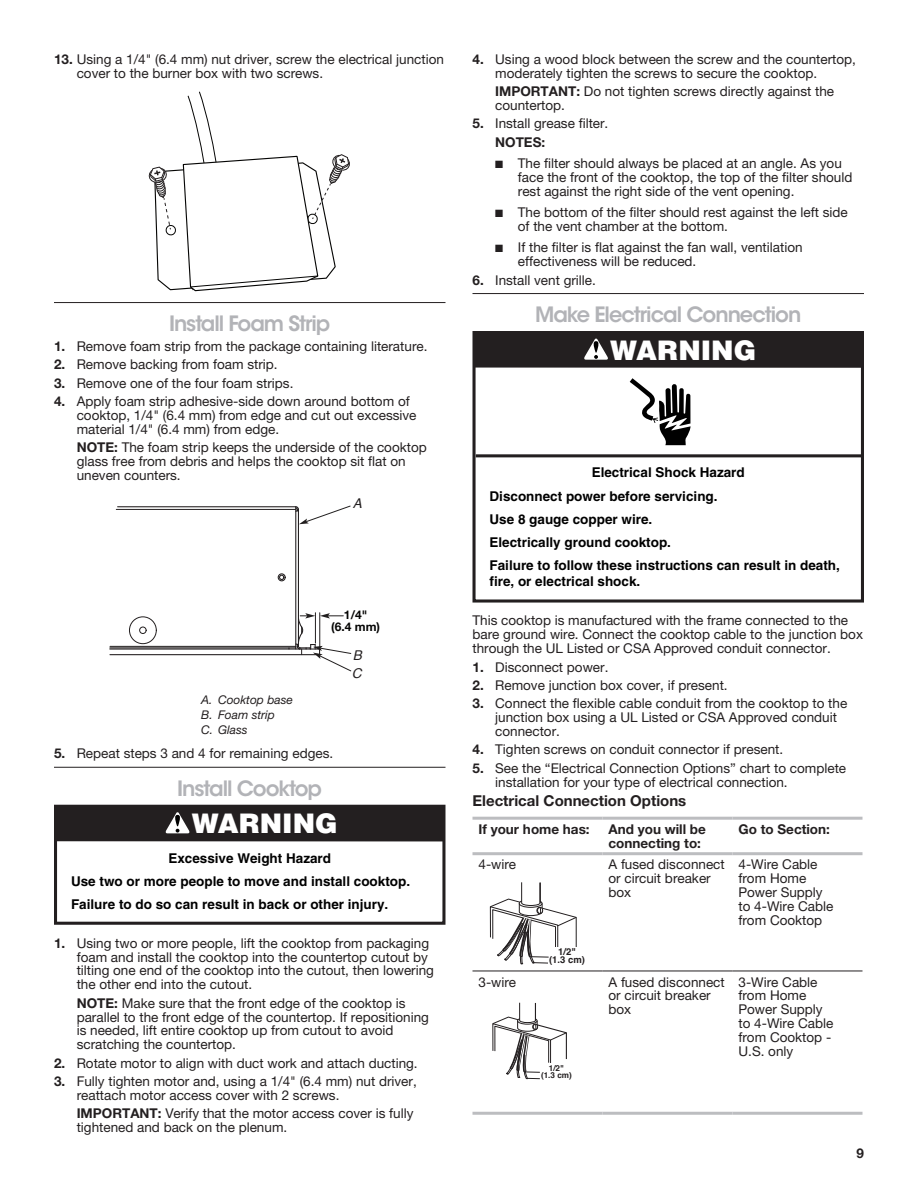
<style>
.page{position:relative;width:918px;height:1188px;background:#fff}
.page>*{position:absolute;margin:0;border:0;box-sizing:border-box;transform-origin:0 0}
.t1{font:900 27px "Helvetica";color:#fff}
.Heading_2{font:600 21px "ITC Avant Garde Std";letter-spacing:-.05em;color:#b2b3b7}
.Heading_3{font:700 15px "Helvetica Neue LT Std";color:#231f20}
.Body_Indent{font:13.5px/13.8px "Helvetica Neue LT Std";color:#231f20}
.Body{font:13.5px/13.8px "Helvetica Neue LT Std";color:#231f20}
.t2{font:700 13.5px/23.2px "Helvetica";color:#000}
.Body_Bold{font:700 13.5px/13.8px "Helvetica Neue LT Std";color:#231f20}
.Body_Indent-2{font:700 13.5px "Helvetica Neue LT Std";color:#231f20}
.t3{font:italic 13.5px/18.1px "Helvetica";color:#231f20}
.Table_Callouts{font:italic 12px "Helvetica Neue LT Std";color:#231f20}
.t4{font:700 12px/12px "Helvetica Neue LT Std";color:#050504;text-align:center}
.t5{font:700 9.45px/8.2px "Helvetica";color:#231f20;text-align:center}
.t6{font:700 8.1px/7.1px "Helvetica";color:#231f20;text-align:center}
.s1{font-weight:700}
</style>
<div class="page">
<hr style="left:54px;top:302px;width:392px;height:1px;background:#231f20">
<hr style="left:54px;top:767px;width:392px;height:1px;background:#231f20">
<hr style="left:472px;top:293px;width:392px;height:1px;background:#231f20">
<hr style="left:472px;top:817px;width:131px;height:3px;background:#bcbdc0">
<hr style="left:603px;top:817px;width:130px;height:3px;background:#bcbdc0">
<hr style="left:732px;top:817px;width:131px;height:3px;background:#bcbdc0">
<hr style="left:472px;top:852px;width:131px;height:3px;background:#bcbdc0">
<hr style="left:603px;top:852px;width:130px;height:3px;background:#bcbdc0">
<hr style="left:732px;top:852px;width:131px;height:3px;background:#bcbdc0">
<hr style="left:472px;top:971px;width:131px;height:1px;background:#231f20">
<hr style="left:603px;top:971px;width:130px;height:1px;background:#231f20">
<hr style="left:732px;top:971px;width:131px;height:1px;background:#231f20">
<hr style="left:472px;top:1112px;width:131px;height:3px;background:#bcbdc0">
<hr style="left:603px;top:1112px;width:130px;height:3px;background:#bcbdc0">
<hr style="left:732px;top:1112px;width:131px;height:3px;background:#bcbdc0">
<svg style="left:490px;top:882px;width:87px;height:83px"></svg>
<div style="left:553px;top:947px;width:28px;height:9px;background:#fff"></div>
<svg style="left:492px;top:1002px;width:75px;height:77px"></svg>
<svg style="left:148px;top:91px;width:202px;height:201px"></svg>
<hr style="left:110px;top:654px;width:210px;height:1px;background:#231f20">
<hr style="left:110px;top:648px;width:210px;height:2px;background:#231f20">
<hr style="left:110px;top:647px;width:186px;height:1px;background:#231f20">
<hr style="left:110px;top:646px;width:186px;height:1px;background:#231f20">
<hr style="left:116px;top:509px;width:180px;height:1px;background:#231f20">
<hr style="left:118px;top:506px;width:178px;height:1px;background:#231f20">
<hr style="left:295px;top:507px;width:1px;height:141px;background:#231f20">
<hr style="left:298px;top:509px;width:1px;height:137px;background:#231f20">
<div style="left:129px;top:617px;width:27px;height:27px;border:1px solid #231f20;border-radius:50%"></div>
<div style="left:140px;top:627px;width:6px;height:7px;border:1px solid #231f20;border-radius:50%"></div>
<div style="left:278px;top:573px;width:8px;height:8px;border:1px solid #231f20;border-radius:50%"></div>
<svg style="left:279px;top:575px;width:5px;height:5px"></svg>
<svg style="left:295px;top:505px;width:56px;height:19px"></svg>
<svg style="left:288px;top:613px;width:64px;height:59px"></svg>
<div style="left:54px;top:805px;width:391px;height:120px;border:3px solid #231f20"></div>
<div style="left:56px;top:805px;width:388px;height:36px;background:#231f20"></div>
<svg style="left:165px;top:812px;width:25px;height:21px"></svg>
<div style="left:472px;top:331px;width:392px;height:272px;border:3px solid #231f20"></div>
<hr style="left:476px;top:454px;width:386px;height:3px;background:#231f20">
<div style="left:474px;top:332px;width:388px;height:36px;background:#231f20"></div>
<svg style="left:584px;top:338px;width:24px;height:22px"></svg>
<svg style="left:630px;top:378px;width:61px;height:67px"></svg>
<p class="Body_Indent" style="left:77px;top:52px;width:369px;text-indent:-23px"><span class="s1">13.</span> Using a 1/4" (6.4 mm) nut driver, screw the electrical junction cover to the burner box with two screws.</p>
<h2 class="Heading_2" style="left:169px;top:310px;width:163px">Install Foam Strip</h2>
<p class="Body_Indent" style="left:54px;top:339px;width:375px"><span class="s1">1.</span> Remove foam strip from the package containing literature.</p>
<p class="Body_Indent" style="left:54px;top:357px;width:225px"><span class="s1">2.</span> Remove backing from foam strip.</p>
<p class="Body_Indent" style="left:54px;top:376px;width:241px"><span class="s1">3.</span> Remove one of the four foam strips.</p>
<p class="Body_Indent" style="left:77px;top:394px;width:341px;text-indent:-23px"><span class="s1">4.</span> Apply foam strip adhesive-side down around bottom of cooktop, 1/4" (6.4 mm) from edge and cut out excessive material 1/4" (6.4 mm) from edge.</p>
<p class="Body_Indent" style="left:77px;top:440px;width:352px"><span class="s1">NOTE:</span> The foam strip keeps the underside of the cooktop glass free from debris and helps the cooktop sit flat on uneven counters.</p>
<p class="t3" style="left:353px;top:494px;width:11px">A</p>
<p class="t4" style="left:331px;top:609px;width:50px">1/4"<br>(6.4 mm)</p>
<p class="Table_Callouts" style="left:201px;top:693px;width:93px">A. Cooktop base</p>
<p class="Table_Callouts" style="left:201px;top:708px;width:75px">B. Foam strip</p>
<p class="Table_Callouts" style="left:201px;top:723px;width:48px">C. Glass</p>
<p class="Body_Indent" style="left:54px;top:746px;width:281px"><span class="s1">5.</span> Repeat steps 3 and 4 for remaining edges.</p>
<h2 class="Heading_2" style="left:177px;top:775px;width:146px">Install Cooktop</h2>
<p class="t3" style="left:352px;top:646px;width:12px">B<br>C</p>
<p class="t1" style="left:192px;top:806px;width:148px">WARNING</p>
<p class="t2" style="left:71px;top:846px;width:341px;text-indent:97px">Excessive Weight Hazard<br>Use two or more people to move and install cooktop.<br>Failure to do so can result in back or other injury.</p>
<p class="Body_Indent" style="left:77px;top:936px;width:359px;text-indent:-23px"><span class="s1">1.</span> Using two or more people, lift the cooktop from packaging foam and install the cooktop into the countertop cutout by tilting one end of the cooktop into the cutout, then lowering the other end into the cutout.</p>
<p class="Body_Indent" style="left:77px;top:996px;width:354px"><span class="s1">NOTE:</span> Make sure that the front edge of the cooktop is parallel to the front edge of the countertop. If repositioning is needed, lift entire cooktop up from cutout to avoid scratching the countertop.</p>
<p class="Body_Indent" style="left:54px;top:1056px;width:365px"><span class="s1">2.</span> Rotate motor to align with duct work and attach ducting.</p>
<p class="Body_Indent" style="left:77px;top:1074px;width:342px;text-indent:-23px"><span class="s1">3.</span> Fully tighten motor and, using a 1/4" (6.4 mm) nut driver, reattach motor access cover with 2 screws.</p>
<p class="Body_Indent" style="left:77px;top:1106px;width:338px"><span class="s1">IMPORTANT:</span> Verify that the motor access cover is fully tightened and back on the plenum.</p>
<p class="Body_Indent" style="left:495px;top:52px;width:362px;text-indent:-23px"><span class="s1">4.</span> Using a wood block between the screw and the countertop, moderately tighten the screws to secure the cooktop.</p>
<p class="Body_Indent" style="left:495px;top:84px;width:341px"><span class="s1">IMPORTANT:</span> Do not tighten screws directly against the countertop.</p>
<p class="Body_Indent" style="left:472px;top:116px;width:137px"><span class="s1">5.</span> Install grease filter.</p>
<p class="Body_Indent-2" style="left:495px;top:133px;width:52px">NOTES:</p>
<p class="Body_Indent" style="left:518px;top:156px;width:336px;text-indent:-23px">■ The filter should always be placed at an angle. As you face the front of the cooktop, the top of the filter should rest against the right side of the vent opening.</p>
<p class="Body_Indent" style="left:518px;top:205px;width:331px;text-indent:-23px">■ The bottom of the filter should rest against the left side of the vent chamber at the bottom.</p>
<p class="Body_Indent" style="left:518px;top:240px;width:286px;text-indent:-23px">■ If the filter is flat against the fan wall, ventilation effectiveness will be reduced.</p>
<p class="Body_Indent" style="left:472px;top:273px;width:125px"><span class="s1">6.</span> Install vent grille.</p>
<h2 class="Heading_2" style="left:535px;top:301px;width:268px">Make Electrical Connection</h2>
<p class="t1" style="left:610px;top:332px;width:148px">WARNING</p>
<p class="t2" style="left:490px;top:461px;width:352px;text-indent:102px">Electrical Shock Hazard<br>Disconnect power before servicing.<br>Use 8 gauge copper wire.<br>Electrically ground cooktop.<br>Failure to follow these instructions can result in death,</p>
<p class="t2" style="left:490px;top:570px;width:152px">fire, or electrical shock.</p>
<p class="Body" style="left:472px;top:614px;width:392px">This cooktop is manufactured with the frame connected to the bare ground wire. Connect the cooktop cable to the junction box through the UL Listed or CSA Approved conduit connector.</p>
<p class="Body_Indent" style="left:472px;top:660px;width:137px"><span class="s1">1.</span> Disconnect power.</p>
<p class="Body_Indent" style="left:472px;top:678px;width:257px"><span class="s1">2.</span> Remove junction box cover, if present.</p>
<p class="Body_Indent" style="left:495px;top:696px;width:354px;text-indent:-23px"><span class="s1">3.</span> Connect the flexible cable conduit from the cooktop to the junction box using a UL Listed or CSA Approved conduit connector.</p>
<p class="Body_Indent" style="left:472px;top:743px;width:312px"><span class="s1">4.</span> Tighten screws on conduit connector if present.</p>
<p class="Body_Indent" style="left:495px;top:761px;width:353px;text-indent:-23px"><span class="s1">5.</span> See the “Electrical Connection Options” chart to complete installation for your type of electrical connection.</p>
<h3 class="Heading_3" style="left:472px;top:792px;width:215px">Electrical Connection Options</h3>
<p class="Body_Bold" style="left:478px;top:822px;width:113px">If your home has:</p>
<p class="Body_Bold" style="left:609px;top:822px;width:99px">And you will be connecting to:</p>
<p class="Body_Bold" style="left:738px;top:822px;width:93px">Go to Section:</p>
<p class="Body" style="left:478px;top:857px;width:39px">4-wire</p>
<p class="Body" style="left:609px;top:857px;width:118px">A fused disconnect or circuit breaker box</p>
<p class="Body" style="left:738px;top:857px;width:96px">4-Wire Cable from Home<br>Power Supply to 4-Wire Cable from Cooktop</p>
<p class="t5" style="left:549px;top:947px;width:37px">1/2" (1.3 cm)</p>
<p class="Body" style="left:478px;top:975px;width:39px">3-wire</p>
<p class="Body" style="left:609px;top:975px;width:118px">A fused disconnect or circuit breaker box</p>
<p class="Body" style="left:738px;top:975px;width:96px">3-Wire Cable from Home<br>Power Supply to 4-Wire Cable from Cooktop -<br>U.S. only</p>
<p class="t6" style="left:541px;top:1064px;width:32px">1/2" (1.3 cm)</p>
<p class="Body_Bold" style="left:856px;top:1146px;width:9px">9</p>
</div>
